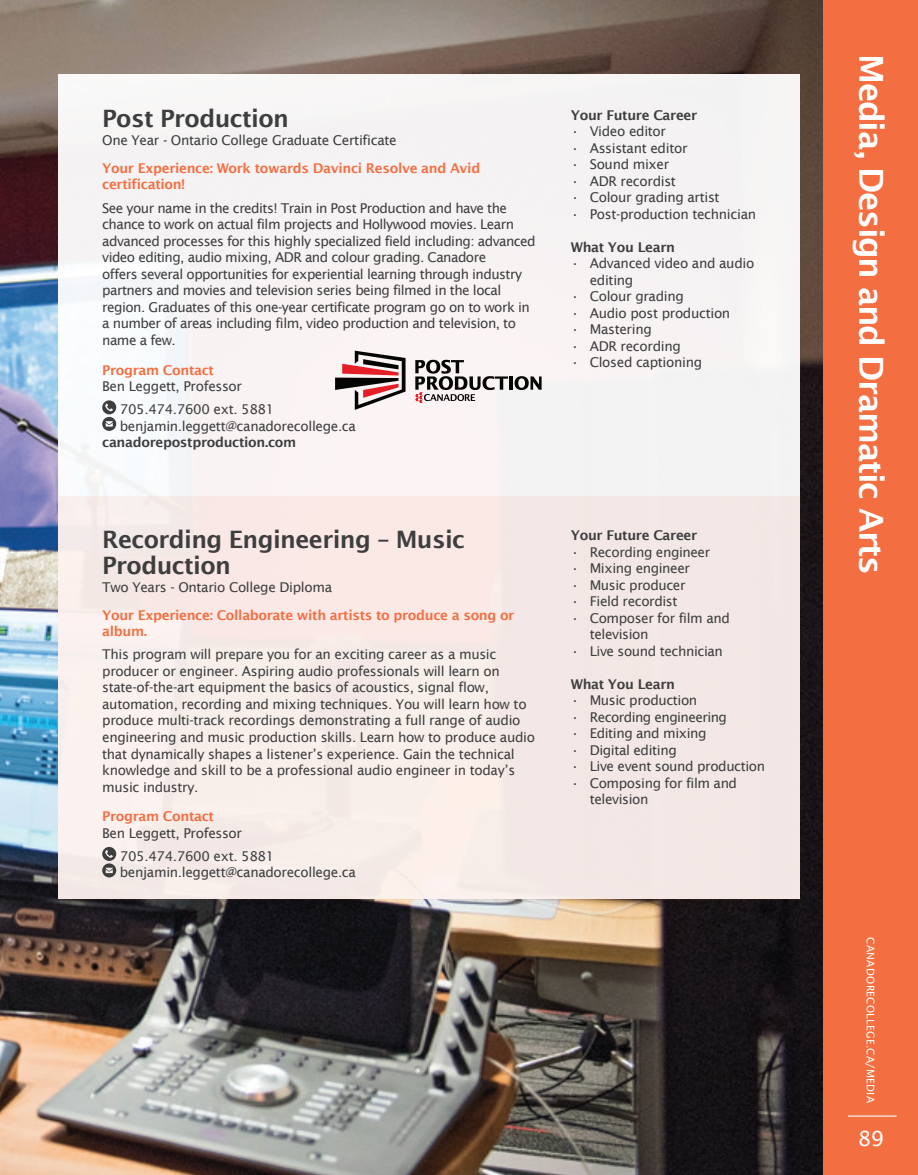
<style>
.page{position:relative;width:918px;height:1175px;background:#fff}
.page>*{position:absolute;margin:0;border:0;box-sizing:border-box;transform-origin:0 0}
.t1{font:600 33px "Lucida Sans";letter-spacing:-.04em;color:#fff}
.Program_Title{font:600 24px/25.5px "Lucida Sans";letter-spacing:-.025em;color:#3e3e3f}
.Program_Title-2{font:21px "Lucida Sans";color:#fff}
.Body{font:13.5px/16.5px "Lucida Sans";letter-spacing:-.025em;color:#3e3e3f}
.Body-2{font:600 13.5px/16.5px "Lucida Sans";letter-spacing:-.025em;color:#f36f42}
.Year___Credential{font:13.5px "Lucida Sans";letter-spacing:-.025em;color:#3e3e3f}
.Body_Title{font:600 13.5px "Lucida Sans";letter-spacing:-.025em;color:#3e3e3f}
.Body_Title-2{font:600 13.5px "Lucida Sans";letter-spacing:-.025em;color:#f36f42}
.Body-3{font:600 13.5px "Lucida Sans";letter-spacing:-.025em;color:#3e3e3f}
.Program_Title-3{font:10.5px "Lucida Sans";letter-spacing:.025em;color:#fff}
</style>
<div class="page">
<img style="left:0;top:0;width:824px;height:1174px">
<div style="left:58px;top:74px;width:741px;height:825px;background:#f6f3f3"></div>
<div style="left:58px;top:496px;width:741px;height:403px;background:#f4e9e6"></div>
<svg style="left:102px;top:847px;width:14px;height:30px"></svg>
<svg style="left:102px;top:400px;width:14px;height:31px"></svg>
<svg style="left:335px;top:351px;width:71px;height:59px"></svg>
<hr style="left:509px;top:376px;width:4px;height:14px;background:#040503">
<svg style="left:515px;top:376px;width:27px;height:14px"></svg>
<svg style="left:415px;top:360px;width:93px;height:43px"></svg>
<div style="left:824px;top:0;width:94px;height:1174px;background:#f36f42"></div>
<hr style="left:848px;top:1115px;width:49px;height:1px;background:#fff">
<p class="Program_Title" style="left:102px;top:105px;width:188px">Post Production</p>
<p class="Year___Credential" style="left:102px;top:133px;width:296px">One Year - Ontario College Graduate Certificate</p>
<p class="Body-2" style="left:102px;top:160px;width:380px">Your Experience: Work towards Davinci Resolve and Avid certification!</p>
<p class="Body" style="left:102px;top:199px;width:435px">See your name in the credits! Train in Post Production and have the chance to work on actual film projects and Hollywood movies. Learn advanced processes for this highly specialized field including: advanced video editing, audio mixing, ADR and colour grading. Canadore<br>offers several opportunities for experiential learning through industry partners and movies and television series being filmed in the local region. Graduates of this one-year certificate program go on to work in a number of areas including film, video production and television, to name a few.</p>
<p class="Body_Title-2" style="left:102px;top:362px;width:113px">Program Contact</p>
<p class="Body" style="left:102px;top:378px;width:141px">Ben Leggett, Professor</p>
<p class="Body" style="left:120px;top:401px;width:238px">705.474.7600 ext. 5881 benjamin.leggett@canadorecollege.ca</p>
<p class="Body_Title" style="left:102px;top:435px;width:196px">canadorepostproduction.com</p>
<p class="Program_Title" style="left:102px;top:527px;width:364px">Recording Engineering – Music<br>Production</p>
<p class="Year___Credential" style="left:102px;top:580px;width:231px">Two Years - Ontario College Diploma</p>
<p class="Body-2" style="left:102px;top:606px;width:414px">Your Experience: Collaborate with artists to produce a song or album.</p>
<p class="Body" style="left:102px;top:646px;width:434px">This program will prepare you for an exciting career as a music producer or engineer. Aspiring audio professionals will learn on state-of-the-art equipment the basics of acoustics, signal flow, automation, recording and mixing techniques. You will learn how to produce multi-track recordings demonstrating a full range of audio engineering and music production skills. Learn how to produce audio that dynamically shapes a listener’s experience. Gain the technical knowledge and skill to be a professional audio engineer in today’s music industry.</p>
<p class="Body_Title-2" style="left:102px;top:808px;width:113px">Program Contact</p>
<p class="Body" style="left:102px;top:824px;width:141px">Ben Leggett, Professor</p>
<p class="Body" style="left:120px;top:847px;width:238px">705.474.7600 ext. 5881 benjamin.leggett@canadorecollege.ca</p>
<p class="Body_Title" style="left:571px;top:107px;width:128px">Your Future Career</p>
<p class="Body" style="left:571px;top:123px;width:97px">• Video editor</p>
<p class="Body" style="left:571px;top:140px;width:118px">• Assistant editor</p>
<p class="Body" style="left:571px;top:156px;width:100px">• Sound mixer</p>
<p class="Body" style="left:571px;top:173px;width:107px">• ADR recordist</p>
<p class="Body" style="left:571px;top:189px;width:150px">• Colour grading artist</p>
<p class="Body" style="left:571px;top:206px;width:187px">• Post-production technician</p>
<p class="Body_Title" style="left:571px;top:239px;width:106px">What You Learn</p>
<p class="Body" style="left:590px;top:255px;width:166px;text-indent:-19px">• Advanced video and audio editing</p>
<p class="Body" style="left:571px;top:288px;width:115px">• Colour grading</p>
<p class="Body" style="left:571px;top:305px;width:161px">• Audio post production</p>
<p class="Body" style="left:571px;top:321px;width:82px">• Mastering</p>
<p class="Body" style="left:571px;top:338px;width:112px">• ADR recording</p>
<p class="Body" style="left:571px;top:354px;width:133px">• Closed captioning</p>
<p class="Body-3" style="left:571px;top:527px;width:128px">Your Future Career</p>
<p class="Body" style="left:571px;top:543px;width:141px">• Recording engineer</p>
<p class="Body" style="left:571px;top:560px;width:121px">• Mixing engineer</p>
<p class="Body" style="left:571px;top:576px;width:116px">• Music producer</p>
<p class="Body" style="left:571px;top:593px;width:108px">• Field recordist</p>
<p class="Body" style="left:590px;top:609px;width:142px;text-indent:-19px">• Composer for film and television</p>
<p class="Body" style="left:571px;top:642px;width:154px">• Live sound technician</p>
<p class="Body_Title" style="left:571px;top:676px;width:106px">What You Learn</p>
<p class="Body" style="left:571px;top:692px;width:128px">• Music production</p>
<p class="Body" style="left:571px;top:708px;width:158px">• Recording engineering</p>
<p class="Body" style="left:571px;top:725px;width:137px">• Editing and mixing</p>
<p class="Body" style="left:571px;top:741px;width:107px">• Digital editing</p>
<p class="Body" style="left:571px;top:758px;width:196px">• Live event sound production</p>
<p class="Body" style="left:590px;top:774px;width:149px;text-indent:-19px">• Composing for film and television</p>
<p class="t1" style="left:890px;top:54px;width:522px;rotate:90deg">Media, Design and Dramatic Arts</p>
<p class="Program_Title-3" style="left:877px;top:937px;width:167px;rotate:90deg">CANADORECOLLEGE.CA/MEDIA</p>
<p class="Program_Title-2" style="left:858px;top:1126px;width:28px">89</p>
</div>
